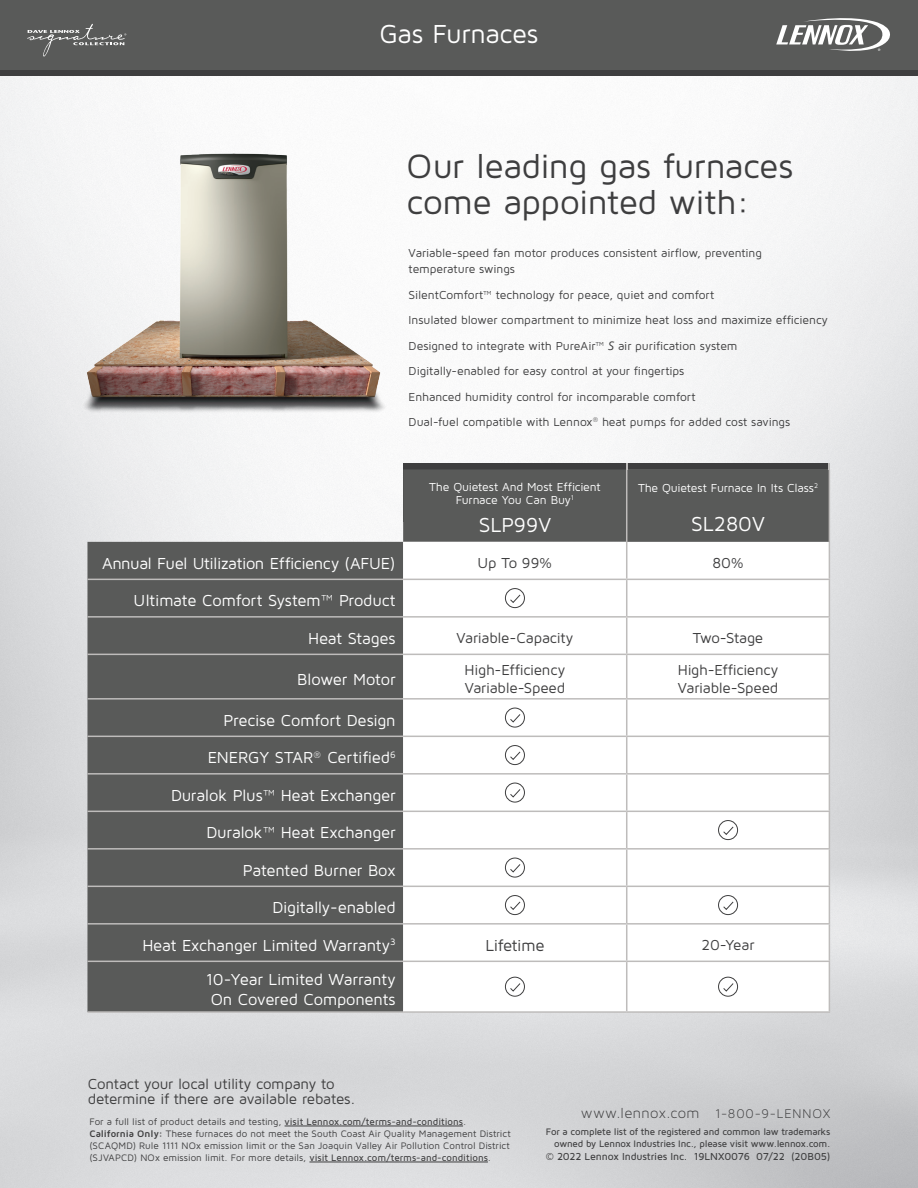
<style>
.page{position:relative;width:918px;height:1188px;background:#fff}
.page>*{position:absolute;margin:0;border:0;box-sizing:border-box;transform-origin:0 0}
.t1{font:34.8px/36px "Maven Pro";letter-spacing:-.015em;color:#3e3e3f}
.t2{font:27px "Maven Pro";letter-spacing:-.01em;color:#fff}
.t3{font:21px "Maven Pro";color:#fff}
.t4{font:16.5px/19.8px "Maven Pro";letter-spacing:-.015em;color:#fff}
.t5{font:16.5px "Maven Pro";letter-spacing:-.025em;color:#3e3e3f}
.t6{font:15px/18px "Maven Pro";letter-spacing:-.015em;color:#3e3e3f}
.t7{font:15px "Maven Pro Light 300";letter-spacing:.03em;color:#3e3e3f}
.t8{font:12px/16.5px "Maven Pro";letter-spacing:-.005em;color:#3e3e3f}
.t9{font:12px/13.5px "Maven Pro";letter-spacing:-.015em;color:#fff;text-align:center}
.t10{font:500 10.5px "Maven Pro";letter-spacing:-.015em;color:#3e3e3f}
.t11{font:9.75px/12px "Maven Pro";letter-spacing:.005em;color:#3e3e3f;text-align:justify}
.t12{font:500 9.75px/12px "Maven Pro";letter-spacing:-.015em;color:#3e3e3f;text-align:right}
.s1{font-family:"Open Sans";font-style:italic}
.s2{font-weight:500}
.s3{font-weight:700}
.s4{font-size:13.5px}
</style>
<div class="page">
<img style="left:0;top:75px;width:918px;height:1113px">
<svg style="left:0;top:69px;width:918px;height:6px;background:#424243"></svg>
<div style="left:0;top:0;width:918px;height:69px;background:#595a59"></div>
<svg style="left:27px;top:24px;width:99px;height:33px"></svg>
<svg style="left:776px;top:18px;width:114px;height:33px"></svg>
<img style="left:76px;top:106px;width:315px;height:316px">
<div style="left:403px;top:463px;width:426px;height:59px;background:#3e3e3f"></div>
<svg style="left:87px;top:469px;width:539px;height:542px;background:#6d6d6d"></svg>
<div style="left:627px;top:469px;width:202px;height:73px;background:#595a59"></div>
<svg style="left:403px;top:542px;width:426px;height:469px"></svg>
<hr style="left:626px;top:469px;width:1px;height:73px;background:#bebcbb">
<hr style="left:829px;top:469px;width:1px;height:73px;background:#bebcbb">
<hr style="left:87px;top:579px;width:316px;height:1px;background:#bebcbb">
<hr style="left:87px;top:616px;width:316px;height:2px;background:#bebcbb">
<hr style="left:87px;top:654px;width:316px;height:1px;background:#bebcbb">
<hr style="left:87px;top:698px;width:316px;height:2px;background:#bebcbb">
<hr style="left:87px;top:736px;width:316px;height:1px;background:#bebcbb">
<hr style="left:87px;top:773px;width:316px;height:2px;background:#bebcbb">
<hr style="left:87px;top:811px;width:316px;height:1px;background:#bebcbb">
<hr style="left:87px;top:848px;width:316px;height:2px;background:#bebcbb">
<hr style="left:87px;top:886px;width:316px;height:1px;background:#bebcbb">
<hr style="left:87px;top:923px;width:316px;height:2px;background:#bebcbb">
<hr style="left:87px;top:961px;width:316px;height:1px;background:#bebcbb">
<hr style="left:87px;top:1011px;width:316px;height:2px;background:#bebcbb">
<hr style="left:626px;top:542px;width:1px;height:37px;background:#bebcbb">
<hr style="left:829px;top:542px;width:1px;height:37px;background:#bebcbb">
<hr style="left:403px;top:579px;width:224px;height:1px;background:#bebcbb">
<hr style="left:627px;top:579px;width:203px;height:1px;background:#bebcbb">
<hr style="left:626px;top:580px;width:1px;height:36px;background:#bebcbb">
<hr style="left:829px;top:580px;width:1px;height:36px;background:#bebcbb">
<hr style="left:403px;top:616px;width:224px;height:2px;background:#bebcbb">
<hr style="left:627px;top:616px;width:203px;height:2px;background:#bebcbb">
<hr style="left:626px;top:618px;width:1px;height:36px;background:#bebcbb">
<hr style="left:829px;top:618px;width:1px;height:36px;background:#bebcbb">
<hr style="left:403px;top:654px;width:224px;height:1px;background:#bebcbb">
<hr style="left:627px;top:654px;width:203px;height:1px;background:#bebcbb">
<hr style="left:626px;top:655px;width:1px;height:43px;background:#bebcbb">
<hr style="left:829px;top:655px;width:1px;height:43px;background:#bebcbb">
<hr style="left:403px;top:698px;width:224px;height:2px;background:#bebcbb">
<hr style="left:627px;top:698px;width:203px;height:2px;background:#bebcbb">
<hr style="left:626px;top:700px;width:1px;height:36px;background:#bebcbb">
<hr style="left:829px;top:700px;width:1px;height:36px;background:#bebcbb">
<hr style="left:403px;top:736px;width:224px;height:1px;background:#bebcbb">
<hr style="left:627px;top:736px;width:203px;height:1px;background:#bebcbb">
<hr style="left:626px;top:737px;width:1px;height:36px;background:#bebcbb">
<hr style="left:829px;top:737px;width:1px;height:36px;background:#bebcbb">
<hr style="left:403px;top:773px;width:224px;height:2px;background:#bebcbb">
<hr style="left:627px;top:773px;width:203px;height:2px;background:#bebcbb">
<hr style="left:626px;top:775px;width:1px;height:36px;background:#bebcbb">
<hr style="left:829px;top:775px;width:1px;height:36px;background:#bebcbb">
<hr style="left:403px;top:811px;width:224px;height:1px;background:#bebcbb">
<hr style="left:627px;top:811px;width:203px;height:1px;background:#bebcbb">
<hr style="left:626px;top:812px;width:1px;height:36px;background:#bebcbb">
<hr style="left:829px;top:812px;width:1px;height:36px;background:#bebcbb">
<hr style="left:403px;top:848px;width:224px;height:2px;background:#bebcbb">
<hr style="left:627px;top:848px;width:203px;height:2px;background:#bebcbb">
<hr style="left:626px;top:850px;width:1px;height:36px;background:#bebcbb">
<hr style="left:829px;top:850px;width:1px;height:36px;background:#bebcbb">
<hr style="left:403px;top:886px;width:224px;height:1px;background:#bebcbb">
<hr style="left:627px;top:886px;width:203px;height:1px;background:#bebcbb">
<hr style="left:626px;top:887px;width:1px;height:36px;background:#bebcbb">
<hr style="left:829px;top:887px;width:1px;height:36px;background:#bebcbb">
<hr style="left:403px;top:923px;width:224px;height:2px;background:#bebcbb">
<hr style="left:627px;top:923px;width:203px;height:2px;background:#bebcbb">
<hr style="left:626px;top:925px;width:1px;height:36px;background:#bebcbb">
<hr style="left:829px;top:925px;width:1px;height:36px;background:#bebcbb">
<hr style="left:403px;top:961px;width:224px;height:1px;background:#bebcbb">
<hr style="left:627px;top:961px;width:203px;height:1px;background:#bebcbb">
<hr style="left:626px;top:962px;width:1px;height:49px;background:#bebcbb">
<hr style="left:829px;top:962px;width:1px;height:49px;background:#bebcbb">
<hr style="left:403px;top:1011px;width:224px;height:2px;background:#bebcbb">
<hr style="left:627px;top:1011px;width:203px;height:2px;background:#bebcbb">
<svg style="left:505px;top:588px;width:20px;height:20px"></svg>
<svg style="left:505px;top:707px;width:20px;height:21px"></svg>
<svg style="left:505px;top:745px;width:20px;height:20px"></svg>
<svg style="left:505px;top:782px;width:20px;height:21px"></svg>
<svg style="left:718px;top:820px;width:20px;height:20px"></svg>
<svg style="left:505px;top:857px;width:20px;height:21px"></svg>
<svg style="left:505px;top:895px;width:20px;height:20px"></svg>
<svg style="left:718px;top:895px;width:20px;height:20px"></svg>
<svg style="left:505px;top:976px;width:20px;height:21px"></svg>
<svg style="left:718px;top:976px;width:20px;height:21px"></svg>
<hr style="left:285px;top:1126px;width:178px;height:1px;background:#3e3e3f">
<hr style="left:309px;top:1162px;width:179px;height:1px;background:#3e3e3f">
<p class="t2" style="left:380px;top:17px;width:160px">Gas Furnaces</p>
<p class="t1" style="left:407px;top:147px;width:388px">Our leading gas furnaces come appointed with:</p>
<p class="t8" style="left:409px;top:244px;width:355px">Variable-speed fan motor produces consistent airflow, preventing temperature swings</p>
<p class="t8" style="left:409px;top:286px;width:307px">SilentComfort™ technology for peace, quiet and comfort</p>
<p class="t8" style="left:409px;top:312px;width:421px">Insulated blower compartment to minimize heat loss and maximize efficiency</p>
<p class="t8" style="left:409px;top:337px;width:330px">Designed to integrate with PureAir™ <span class="s1">S</span> air purification system</p>
<p class="t8" style="left:409px;top:363px;width:277px">Digitally-enabled for easy control at your fingertips</p>
<p class="t8" style="left:409px;top:388px;width:288px">Enhanced humidity control for incomparable comfort</p>
<p class="t8" style="left:409px;top:414px;width:383px">Dual-fuel compatible with Lennox<sup>®</sup> heat pumps for added cost savings</p>
<p class="t9" style="left:429px;top:480px;width:173px">The Quietest And Most Efficient<br>Furnace You Can Buy<sup>1</sup></p>
<p class="t3" style="left:479px;top:512px;width:74px">SLP99V</p>
<p class="t9" style="left:638px;top:481px;width:182px">The Quietest Furnace In Its Class<sup>2</sup></p>
<p class="t3" style="left:691px;top:511px;width:75px">SL280V</p>
<p class="t4" style="left:102px;top:552px;width:295px">Annual Fuel Utilization Efficiency (AFUE)</p>
<p class="t6" style="left:478px;top:553px;width:76px">Up To 99%</p>
<p class="t6" style="left:712px;top:553px;width:33px">80%</p>
<p class="t4" style="left:134px;top:590px;width:264px">Ultimate Comfort System™ Product</p>
<p class="t4" style="left:308px;top:627px;width:89px">Heat Stages</p>
<p class="t6" style="left:457px;top:628px;width:118px">Variable-Capacity</p>
<p class="t6" style="left:693px;top:628px;width:72px">Two-Stage</p>
<p class="t4" style="left:297px;top:668px;width:100px">Blower Motor</p>
<p class="t6" style="left:465px;top:660px;width:102px">High-Efficiency<br>Variable-Speed</p>
<p class="t6" style="left:678px;top:660px;width:102px">High-Efficiency<br>Variable-Speed</p>
<p class="t4" style="left:224px;top:709px;width:174px">Precise Comfort Design</p>
<p class="t4" style="left:208px;top:747px;width:189px">ENERGY STAR<sup>®</sup> Certified<sup>6</sup></p>
<p class="t4" style="left:171px;top:784px;width:226px">Duralok Plus™ Heat Exchanger</p>
<p class="t4" style="left:207px;top:822px;width:191px">Duralok™ Heat Exchanger</p>
<p class="t4" style="left:243px;top:859px;width:154px">Patented Burner Box</p>
<p class="t4" style="left:272px;top:897px;width:125px">Digitally-enabled</p>
<p class="t4" style="left:142px;top:934px;width:255px">Heat Exchanger Limited Warranty<sup>3</sup></p>
<p class="t5" style="left:485px;top:935px;width:61px">Lifetime</p>
<p class="t6" style="left:702px;top:935px;width:54px">20-Year</p>
<p class="t4" style="left:206px;top:969px;width:191px">10-Year Limited Warranty<br>On Covered Components</p>
<p class="t6" style="left:88px;top:1076px;width:269px;line-height:15px">Contact your local utility company to determine if there are available rebates.</p>
<p class="t11" style="left:89px;top:1115px;width:378px">For a full list of product details and testing, <span class="s2">visit Lennox.com/terms-and-conditions</span>.</p>
<p class="t11" style="left:89px;top:1127px;width:423px"><span class="s3">California Only:</span> These furnaces do not meet the South Coast Air Quality Management District (SCAQMD) Rule 1111 NOx emission limit or the San Joaquin Valley Air Pollution Control District (SJVAPCD) NOx emission limit. For more details, <span class="s2">visit Lennox.com/terms-and-conditions</span>.</p>
<p class="t7" style="left:581px;top:1105px;width:251px">www.lennox.com <span class="s4">1-800-9-LENNOX</span></p>
<p class="t12" style="left:546px;top:1125px;width:286px">For a complete list of the registered and common law trademarks owned by Lennox Industries Inc., please visit www.lennox.com.</p>
<p class="t10" style="left:546px;top:1150px;width:286px">© 2022 Lennox Industries Inc. 19LNX0076 07/22 (20B05)</p>
</div>
